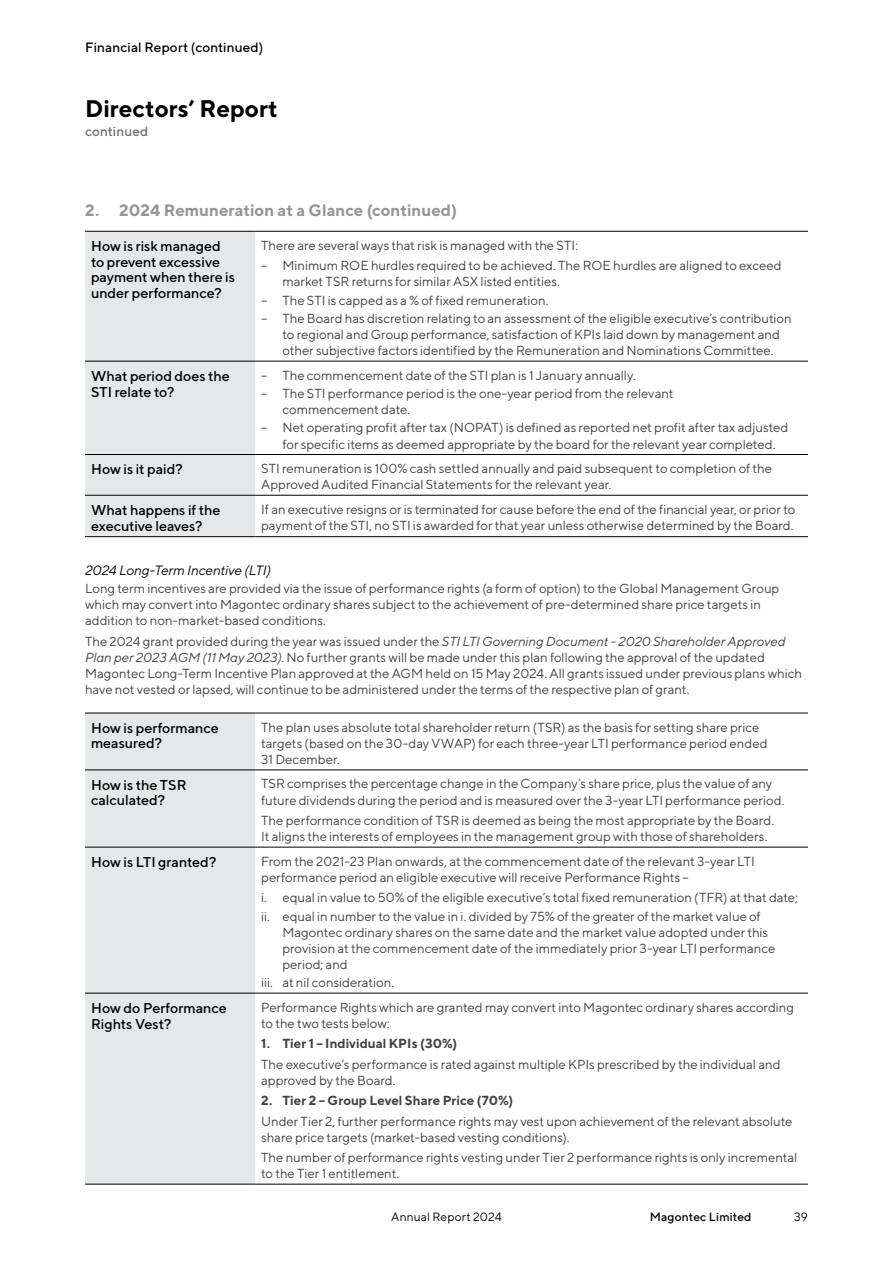
<style>
.page{position:relative;width:893px;height:1263px;background:#fff}
.page>*{position:absolute;margin:0;border:0;box-sizing:border-box;transform-origin:0 0}
.t1{font:700 24px "TT Norms";color:#000}
.t2{font:700 16.5px "TT Norms";color:#939598}
.t3{font:500 14.25px/15.8px "TT Norms";color:#000}
.t4{font:italic 13.5px "TT Norms";letter-spacing:-.005em;color:#000}
.t5{font:500 13.5px "TT Norms";letter-spacing:.01em;color:#000}
.t6{font:500 13.5px "TT Norms";letter-spacing:.01em;color:#6d6e71}
.t7{font:13.2px/16.2px "TT Norms";letter-spacing:-.005em;color:#414042}
.t8{font:700 13.2px "TT Norms";color:#414042}
.t9{font:12px "TT Norms";letter-spacing:.01em;color:#000}
.t10{font:500 12px "TT Norms";letter-spacing:.015em;color:#000}
.s1{font-style:italic}
</style>
<div class="page">
<div style="left:85px;top:232px;width:170px;height:304px;background:#e6e7e8"></div>
<hr style="left:85px;top:231px;width:170px;height:1px;background:#000">
<hr style="left:255px;top:231px;width:553px;height:1px;background:#000">
<hr style="left:85px;top:361px;width:170px;height:1px;background:#000">
<hr style="left:255px;top:361px;width:553px;height:1px;background:#000">
<hr style="left:85px;top:454px;width:170px;height:1px;background:#000">
<hr style="left:255px;top:454px;width:553px;height:1px;background:#000">
<hr style="left:85px;top:495px;width:170px;height:1px;background:#000">
<hr style="left:255px;top:495px;width:553px;height:1px;background:#000">
<hr style="left:85px;top:536px;width:170px;height:1px;background:#000">
<hr style="left:255px;top:536px;width:553px;height:1px;background:#000">
<div style="left:85px;top:714px;width:170px;height:470px;background:#e6e7e8"></div>
<hr style="left:85px;top:713px;width:170px;height:1px;background:#000">
<hr style="left:255px;top:713px;width:553px;height:1px;background:#000">
<hr style="left:85px;top:770px;width:170px;height:1px;background:#000">
<hr style="left:255px;top:770px;width:553px;height:1px;background:#000">
<hr style="left:85px;top:847px;width:170px;height:1px;background:#000">
<hr style="left:255px;top:847px;width:553px;height:1px;background:#000">
<hr style="left:85px;top:993px;width:170px;height:1px;background:#000">
<hr style="left:255px;top:993px;width:553px;height:1px;background:#000">
<hr style="left:85px;top:1184px;width:170px;height:1px;background:#000">
<hr style="left:255px;top:1184px;width:553px;height:1px;background:#000">
<p class="t5" style="left:85px;top:39px;width:180px">Financial Report (continued)</p>
<h1 class="t1" style="left:85px;top:93px;width:194px">Directors’ Report</h1>
<p class="t6" style="left:85px;top:123px;width:65px">continued</p>
<p class="t2" style="left:85px;top:200px;width:373px">2. 2024 Remuneration at a Glance (continued)</p>
<p class="t3" style="left:91px;top:238px;width:145px">How is risk managed to prevent excessive payment when there is under performance?</p>
<p class="t7" style="left:261px;top:237px;width:318px">There are several ways that risk is managed with the STI:</p>
<p class="t7" style="left:282px;top:257px;width:501px;text-indent:-21px">– Minimum ROE hurdles required to be achieved. The ROE hurdles are aligned to exceed market TSR returns for similar ASX listed entities.</p>
<p class="t7" style="left:261px;top:292px;width:289px">– The STI is capped as a % of fixed remuneration.</p>
<p class="t7" style="left:282px;top:310px;width:511px;text-indent:-21px">– The Board has discretion relating to an assessment of the eligible executive’s contribution to regional and Group performance, satisfaction of KPIs laid down by management and other subjective factors identified by the Remuneration and Nominations Committee.</p>
<p class="t3" style="left:91px;top:368px;width:140px">What period does the<br>STI relate to?</p>
<p class="t7" style="left:261px;top:367px;width:376px">– The commencement date of the STI plan is 1 January annually.</p>
<p class="t7" style="left:282px;top:385px;width:393px;text-indent:-21px">– The STI performance period is the one-year period from the relevant commencement date.</p>
<p class="t7" style="left:282px;top:419px;width:507px;text-indent:-21px">– Net operating profit after tax (NOPAT) is defined as reported net profit after tax adjusted for specific items as deemed appropriate by the board for the relevant year completed.</p>
<p class="t3" style="left:91px;top:461px;width:93px">How is it paid?</p>
<p class="t7" style="left:261px;top:460px;width:512px">STI remuneration is 100% cash settled annually and paid subsequent to completion of the<br>Approved Audited Financial Statements for the relevant year.</p>
<p class="t3" style="left:91px;top:502px;width:131px">What happens if the executive leaves?</p>
<p class="t7" style="left:261px;top:501px;width:536px">If an executive resigns or is terminated for cause before the end of the financial year, or prior to payment of the STI, no STI is awarded for that year unless otherwise determined by the Board.</p>
<p class="t4" style="left:85px;top:562px;width:188px">2024 Long-Term Incentive (LTI)</p>
<p class="t7" style="left:85px;top:580px;width:696px">Long term incentives are provided via the issue of performance rights (a form of option) to the Global Management Group which may convert into Magontec ordinary shares subject to the achievement of pre-determined share price targets in addition to non-market-based conditions.</p>
<p class="t7" style="left:85px;top:633px;width:719px">The 2024 grant provided during the year was issued under the <span class="s1">STI LTI Governing Document - 2020 Shareholder Approved Plan per 2023 AGM (11 May 2023)</span>. No further grants will be made under this plan following the approval of the updated Magontec Long-Term Incentive Plan approved at the AGM held on 15 May 2024. All grants issued under previous plans which have not vested or lapsed, will continue to be administered under the terms of the respective plan of grant.</p>
<p class="t3" style="left:91px;top:719px;width:129px">How is performance measured?</p>
<p class="t7" style="left:261px;top:719px;width:508px">The plan uses absolute total shareholder return (TSR) as the basis for setting share price targets (based on the 30-day VWAP) for each three-year LTI performance period ended<br>31 December.</p>
<p class="t3" style="left:91px;top:776px;width:97px">How is the TSR calculated?</p>
<p class="t7" style="left:261px;top:775px;width:525px">TSR comprises the percentage change in the Company’s share price, plus the value of any future dividends during the period and is measured over the 3-year LTI performance period.</p>
<p class="t7" style="left:261px;top:812px;width:514px">The performance condition of TSR is deemed as being the most appropriate by the Board.<br>It aligns the interests of employees in the management group with those of shareholders.</p>
<p class="t3" style="left:91px;top:854px;width:127px">How is LTI granted?</p>
<p class="t7" style="left:261px;top:853px;width:495px">From the 2021-23 Plan onwards, at the commencement date of the relevant 3-year LTI performance period an eligible executive will receive Performance Rights –</p>
<p class="t7" style="left:261px;top:888px;width:538px;line-height:18.3px">i. equal in value to 50% of the eligible executive’s total fixed remuneration (TFR) at that date; ii. equal in number to the value in i. divided by 75% of the greater of the market value of</p>
<p class="t7" style="left:282px;top:924px;width:494px">Magontec ordinary shares on the same date and the market value adopted under this provision at the commencement date of the immediately prior 3-year LTI performance period; and</p>
<p class="t7" style="left:261px;top:974px;width:135px">iii. at nil consideration.</p>
<p class="t3" style="left:91px;top:1000px;width:137px">How do Performance<br>Rights Vest?</p>
<p class="t7" style="left:261px;top:999px;width:534px">Performance Rights which are granted may convert into Magontec ordinary shares according to the two tests below:</p>
<p class="t8" style="left:261px;top:1035px;width:198px">1. Tier 1 – Individual KPIs (30%)</p>
<p class="t7" style="left:261px;top:1055px;width:521px">The executive’s performance is rated against multiple KPIs prescribed by the individual and approved by the Board.</p>
<p class="t8" style="left:261px;top:1092px;width:254px">2. Tier 2 – Group Level Share Price (70%)</p>
<p class="t7" style="left:261px;top:1112px;width:533px">Under Tier 2, further performance rights may vest upon achievement of the relevant absolute share price targets (market-based vesting conditions).</p>
<p class="t7" style="left:261px;top:1149px;width:538px">The number of performance rights vesting under Tier 2 performance rights is only incremental to the Tier 1 entitlement.</p>
<p class="t9" style="left:391px;top:1210px;width:112px">Annual Report 2024</p>
<p class="t10" style="left:650px;top:1210px;width:103px">Magontec Limited</p>
<p class="t9" style="left:794px;top:1210px;width:15px">39</p>
</div>
